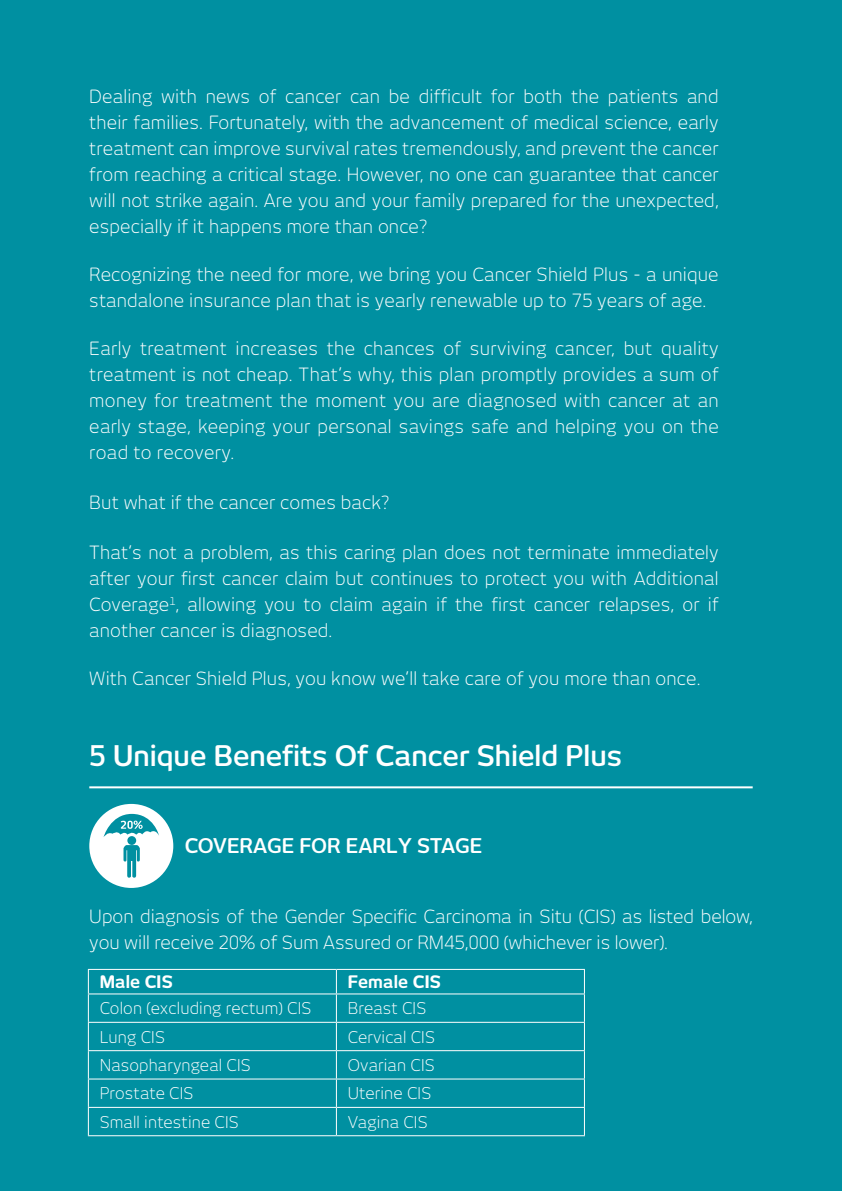
<style>
.page{position:relative;width:842px;height:1191px;background:#0090a1}
.page>*{position:absolute;margin:0;border:0;box-sizing:border-box;transform-origin:0 0}
.t1{font:600 28px "New June";color:#fff}
.t2{font:600 20px "New June";color:#fff}
.t3{font:300 18px/26px "New June";letter-spacing:.01em;color:#fff;text-align:justify}
.t4{font:700 17px "New June";letter-spacing:.01em;color:#fff}
.t5{font:300 16px "New June";letter-spacing:.01em;color:#fff}
</style>
<div class="page">
<div style="left:89px;top:804px;width:84px;height:84px;background:#fff;border-radius:50%"></div>
<div style="left:127px;top:836px;width:9px;height:9px;background:#0090a1;border-radius:50%"></div>
<svg style="left:123px;top:845px;width:17px;height:32px"></svg>
<svg style="left:103px;top:814px;width:56px;height:23px"></svg>
<hr style="left:89px;top:786px;width:664px;height:2px;background:#fff">
<hr style="left:336px;top:993px;width:249px;height:1px;background:#fff">
<hr style="left:336px;top:1021px;width:249px;height:1px;background:#fff">
<hr style="left:336px;top:1050px;width:249px;height:1px;background:#fff">
<hr style="left:336px;top:1078px;width:249px;height:1px;background:#fff">
<hr style="left:336px;top:1106px;width:249px;height:1px;background:#fff">
<hr style="left:88px;top:993px;width:248px;height:1px;background:#fff">
<hr style="left:88px;top:1021px;width:248px;height:1px;background:#fff">
<hr style="left:88px;top:1050px;width:248px;height:1px;background:#fff">
<hr style="left:88px;top:1078px;width:248px;height:1px;background:#fff">
<hr style="left:88px;top:1106px;width:248px;height:1px;background:#fff">
<hr style="left:88px;top:969px;width:248px;height:1px;background:#fff">
<hr style="left:336px;top:969px;width:249px;height:1px;background:#fff">
<svg style="left:88px;top:970px;width:1px;height:165px"></svg>
<svg style="left:336px;top:970px;width:1px;height:165px"></svg>
<svg style="left:584px;top:970px;width:1px;height:165px"></svg>
<hr style="left:88px;top:1135px;width:248px;height:1px;background:#fff">
<hr style="left:336px;top:1135px;width:249px;height:1px;background:#fff">
<p class="t3" style="left:89px;top:83px;width:631px">Dealing with news of cancer can be difficult for both the patients and their families. Fortunately, with the advancement of medical science, early treatment can improve survival rates tremendously, and prevent the cancer from reaching a critical stage. However, no one can guarantee that cancer will not strike again. Are you and your family prepared for the unexpected, especially if it happens more than once?</p>
<p class="t3" style="left:89px;top:261px;width:631px">Recognizing the need for more, we bring you Cancer Shield Plus - a unique standalone insurance plan that is yearly renewable up to 75 years of age.</p>
<p class="t3" style="left:89px;top:335px;width:631px">Early treatment increases the chances of surviving cancer, but quality treatment is not cheap. That’s why, this plan promptly provides a sum of money for treatment the moment you are diagnosed with cancer at an early stage, keeping your personal savings safe and helping you on the road to recovery.</p>
<p class="t3" style="left:89px;top:489px;width:301px">But what if the cancer comes back?</p>
<p class="t3" style="left:89px;top:539px;width:631px">That’s not a problem, as this caring plan does not terminate immediately after your first cancer claim but continues to protect you with Additional Coverage<sup>1</sup>, allowing you to claim again if the first cancer relapses, or if another cancer is diagnosed.</p>
<p class="t3" style="left:89px;top:665px;width:612px">With Cancer Shield Plus, you know we’ll take care of you more than once.</p>
<h1 class="t1" style="left:89px;top:739px;width:534px">5 Unique Benefits Of Cancer Shield Plus</h1>
<p class="t2" style="left:185px;top:834px;width:299px">COVERAGE FOR EARLY STAGE</p>
<p class="t3" style="left:89px;top:902px;width:665px">Upon diagnosis of the Gender Specific Carcinoma in Situ (CIS) as listed below, you will receive 20% of Sum Assured or RM45,000 (whichever is lower).</p>
<p class="t4" style="left:100px;top:972px;width:75px">Male CIS</p>
<p class="t4" style="left:348px;top:972px;width:95px">Female CIS</p>
<p class="t5" style="left:100px;top:999px;width:213px">Colon (excluding rectum) CIS</p>
<p class="t5" style="left:348px;top:999px;width:80px">Breast CIS</p>
<p class="t5" style="left:100px;top:1027px;width:67px">Lung CIS</p>
<p class="t5" style="left:348px;top:1027px;width:89px">Cervical CIS</p>
<p class="t5" style="left:100px;top:1055px;width:153px">Nasopharyngeal CIS</p>
<p class="t5" style="left:348px;top:1055px;width:88px">Ovarian CIS</p>
<p class="t5" style="left:100px;top:1084px;width:95px">Prostate CIS</p>
<p class="t5" style="left:348px;top:1084px;width:85px">Uterine CIS</p>
<p class="t5" style="left:100px;top:1112px;width:141px">Small intestine CIS</p>
<p class="t5" style="left:348px;top:1112px;width:81px">Vagina CIS</p>
</div>
